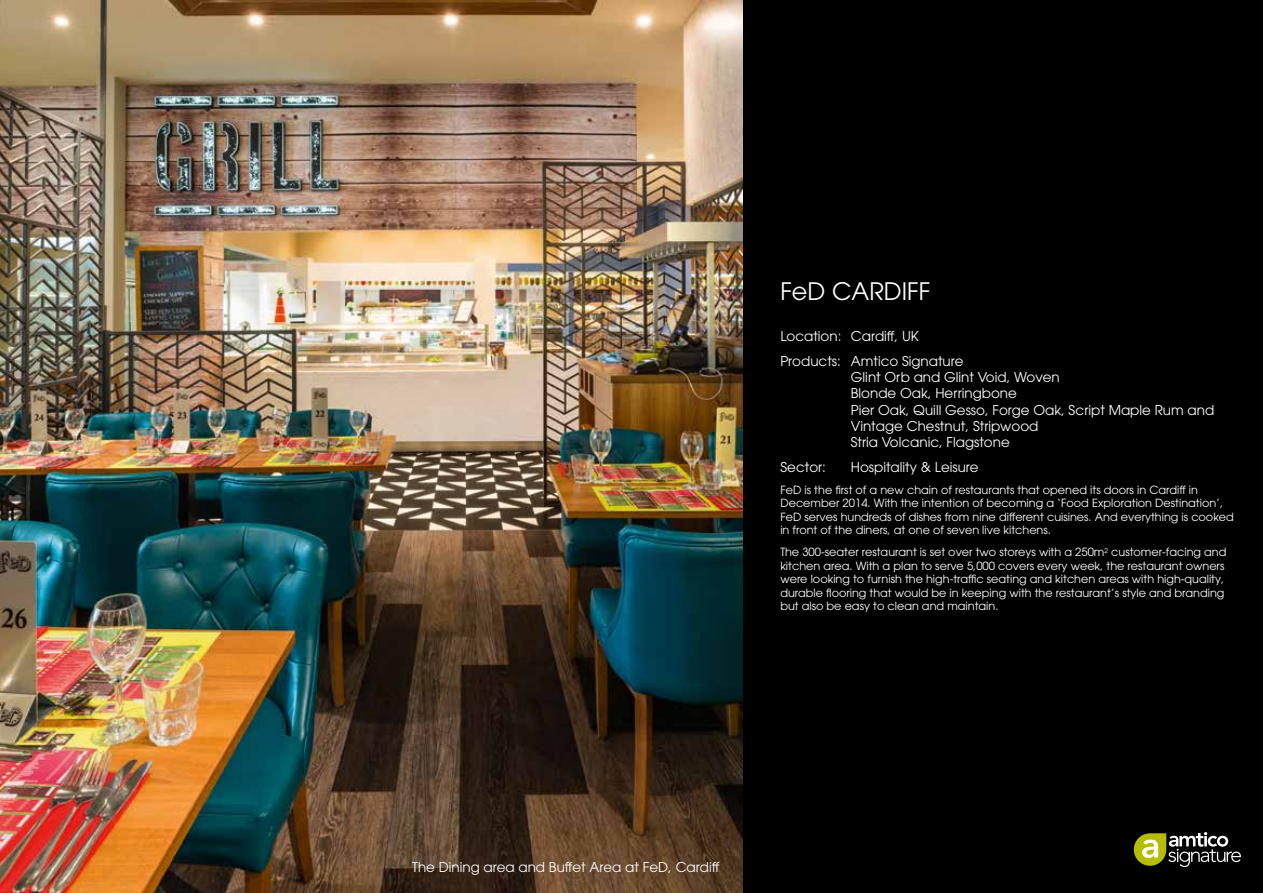
<style>
.page{position:relative;width:1263px;height:893px;background:#000}
.page>*{position:absolute;margin:0;border:0;box-sizing:border-box;transform-origin:0 0}
.t1{font:24px "ITC Avant Garde Pro";color:#fff}
.t2{font:13.5px/16.2px "ITC Avant Garde Pro";color:#fff}
.t3{font:11.25px/13.5px "ITC Avant Garde Pro";color:#fff}
</style>
<div class="page">
<img style="left:0;top:0;width:742px;height:893px">
<svg style="left:1134px;top:832px;width:107px;height:35px"></svg>
<h1 class="t1" style="left:780px;top:277px;width:152px">FeD CARDIFF</h1>
<p class="t2" style="left:780px;top:324px;width:185px;line-height:24.8px">Location: Cardiff, UK<br>Products: Amtico Signature</p>
<p class="t2" style="left:851px;top:369px;width:365px">Glint Orb and Glint Void, Woven<br>Blonde Oak, Herringbone<br>Pier Oak, Quill Gesso, Forge Oak, Script Maple Rum and Vintage Chestnut, Stripwood<br>Stria Volcanic, Flagstone</p>
<p class="t2" style="left:780px;top:459px;width:47px">Sector:</p>
<p class="t2" style="left:851px;top:459px;width:129px">Hospitality &amp; Leisure</p>
<p class="t3" style="left:780px;top:483px;width:455px">FeD is the first of a new chain of restaurants that opened its doors in Cardiff in December 2014. With the intention of becoming a ‘Food Exploration Destination’, FeD serves hundreds of dishes from nine different cuisines. And everything is cooked in front of the diners, at one of seven live kitchens.</p>
<p class="t3" style="left:780px;top:545px;width:448px">The 300-seater restaurant is set over two storeys with a 250m<sup>2</sup> customer-facing and kitchen area. With a plan to serve 5,000 covers every week, the restaurant owners were looking to furnish the high-traffic seating and kitchen areas with high-quality, durable flooring that would be in keeping with the restaurant’s style and branding but also be easy to clean and maintain.</p>
<p class="t2" style="left:412px;top:858px;width:309px">The Dining area and Buffet Area at FeD, Cardiff</p>
</div>
